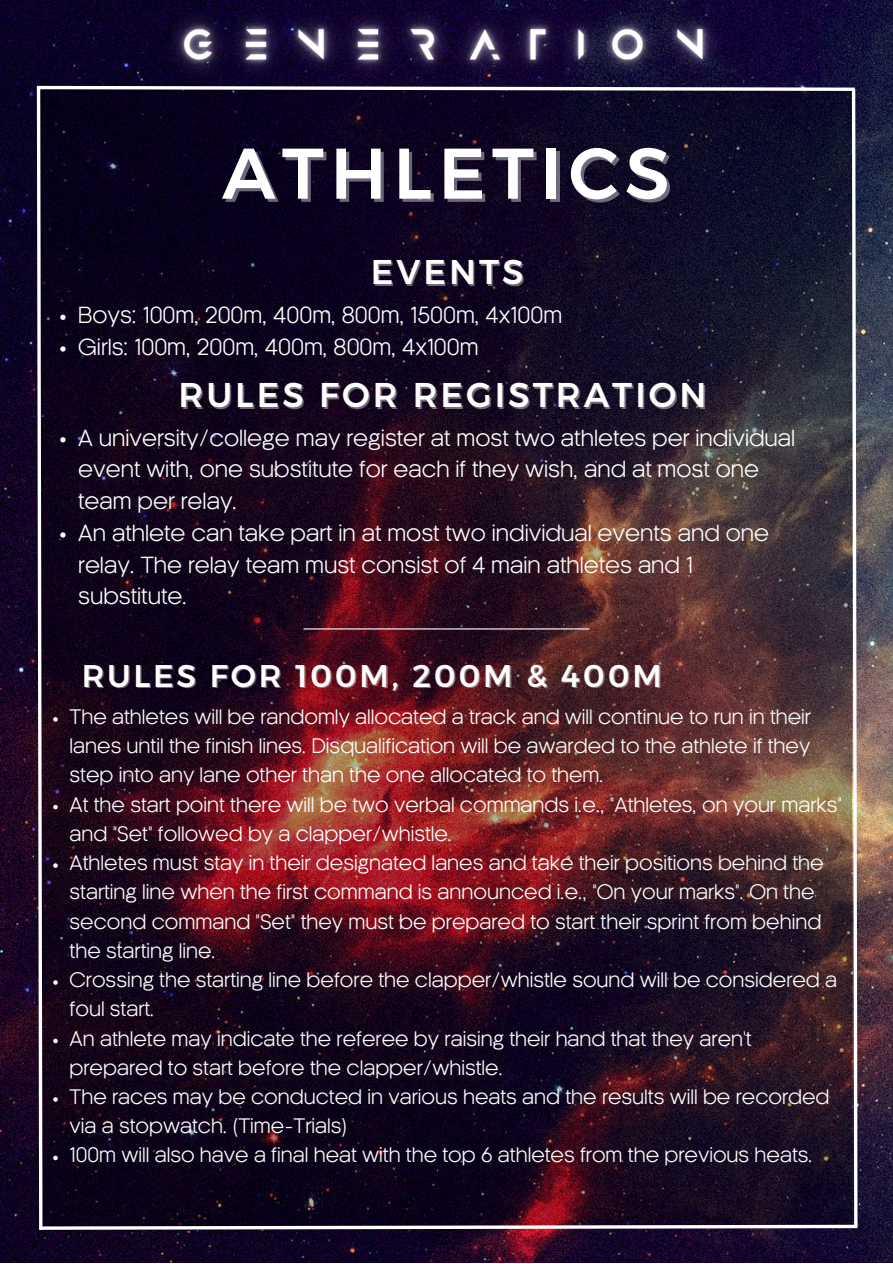
<style>
.page{position:relative;width:893px;height:1264px;background:#fff}
.page>*{position:absolute;margin:0;border:0;box-sizing:border-box;transform-origin:0 0}
.t1{font:71.55px "Kief Montaser Medium";letter-spacing:.09em;color:#fff}
.t2{font:34.2px "Kief Montaser Medium";letter-spacing:.09em;color:#fff}
.t3{font:31.2px "Kief Montaser Medium";letter-spacing:.09em;color:#fff}
.t4{font:21.75px/31.7px "Kamerik 205 Regular 6";color:#fff}
.t5{font:19.5px/29.2px "Kamerik 205 Regular 6";color:#fff}
</style>
<div class="page">
<img style="left:0;top:0;width:892px;height:1262px">
<img style="left:144px;top:0;width:607px;height:83px">
<img style="left:34px;top:83px;width:826px;height:1150px">
<h1 class="t1" style="left:222px;top:129px;width:449px">ATHLETICS</h1>
<h2 class="t2" style="left:371px;top:251px;width:154px">EVENTS</h2>
<p class="t4" style="left:78px;top:301px;width:485px">Boys: 100m, 200m, 400m, 800m, 1500m, 4x100m<br>Girls: 100m, 200m, 400m, 800m, 4x100m</p>
<h2 class="t2" style="left:179px;top:374px;width:529px">RULES FOR REGISTRATION</h2>
<p class="t4" style="left:78px;top:423px;width:718px">A university/college may register at most two athletes per individual event with, one substitute for each if they wish, and at most one team per relay.<br>An athlete can take part in at most two individual events and one relay. The relay team must consist of 4 main athletes and 1 substitute.</p>
<h3 class="t3" style="left:82px;top:656px;width:581px">RULES FOR 100M, 200M &amp; 400M</h3>
<p class="t5" style="left:70px;top:703px;width:773px">The athletes will be randomly allocated a track and will continue to run in their lanes until the finish lines. Disqualification will be awarded to the athlete if they step into any lane other than the one allocated to them.<br>At the start point there will be two verbal commands i.e., "Athletes, on your marks" and "Set" followed by a clapper/whistle.<br>Athletes must stay in their designated lanes and take their positions behind the starting line when the first command is announced i.e., "On your marks". On the second command "Set" they must be prepared to start their sprint from behind the starting line.<br>Crossing the starting line before the clapper/whistle sound will be considered a foul start.<br>An athlete may indicate the referee by raising their hand that they aren't prepared to start before the clapper/whistle.<br>The races may be conducted in various heats and the results will be recorded via a stopwatch. (Time-Trials)<br>100m will also have a final heat with the top 6 athletes from the previous heats.</p>
</div>
